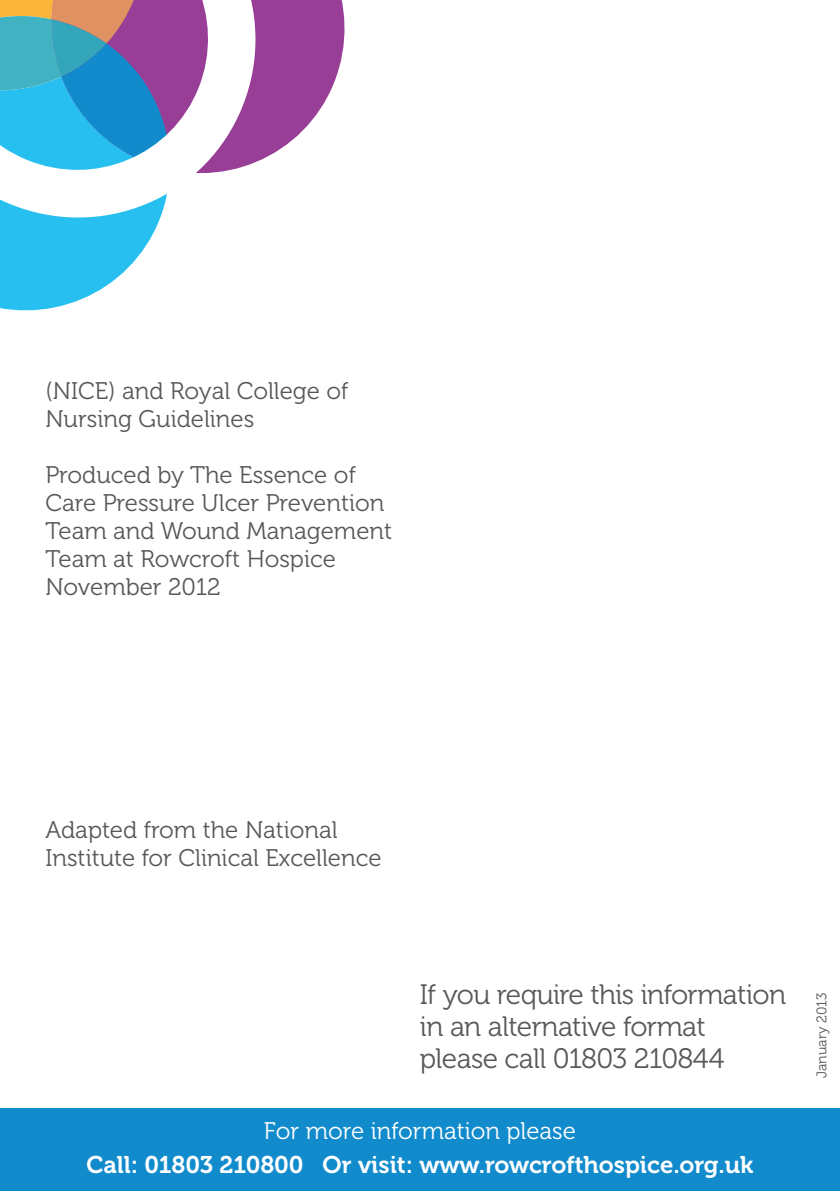
<style>
.page{position:relative;width:840px;height:1191px;background:#fff}
.page>*{position:absolute;margin:0;border:0;box-sizing:border-box;transform-origin:0 0}
.Alternative_format_t{font:28px/32px "Museo 300";letter-spacing:-.02em;color:#57585a}
.Tabbed_para{font:24px/28px "Museo 300";color:#57585a}
.t1{font:24px "Museo 700";color:#fff}
.t2{font:24px "Museo 300";color:#fff}
.t3{font:14px "Museo 300";color:#57585a}
</style>
<div class="page">
<svg style="left:261px;top:0;width:84px;height:160px;fill:#983e97"></svg>
<svg style="left:0;top:222px;width:159px;height:89px;fill:#26bff0"></svg>
<svg style="left:0;top:0;width:261px;height:222px"></svg>
<div style="left:0;top:1108px;width:839px;height:83px;background:#128bcd"></div>
<p class="Tabbed_para" style="left:45px;top:377px;width:304px">(NICE) and Royal College of<br>Nursing Guidelines</p>
<p class="Tabbed_para" style="left:45px;top:461px;width:348px">Produced by The Essence of<br>Care Pressure Ulcer Prevention<br>Team and Wound Management<br>Team at Rowcroft Hospice<br>November 2012</p>
<p class="Tabbed_para" style="left:45px;top:816px;width:337px">Adapted from the National<br>Institute for Clinical Excellence</p>
<p class="Alternative_format_t" style="left:420px;top:978px;width:367px">If you require this information in an alternative format</p>
<p class="Alternative_format_t" style="left:420px;top:1042px;width:306px">please call 01803 210844</p>
<p class="t2" style="left:264px;top:1117px;width:313px">For more information please</p>
<p class="t1" style="left:86px;top:1151px;width:668px">Call: 01803 210800 Or visit: www.rowcrofthospice.org.uk</p>
<p class="t3" style="left:813px;top:1078px;width:87px;rotate:-90deg">January 2013</p>
</div>
